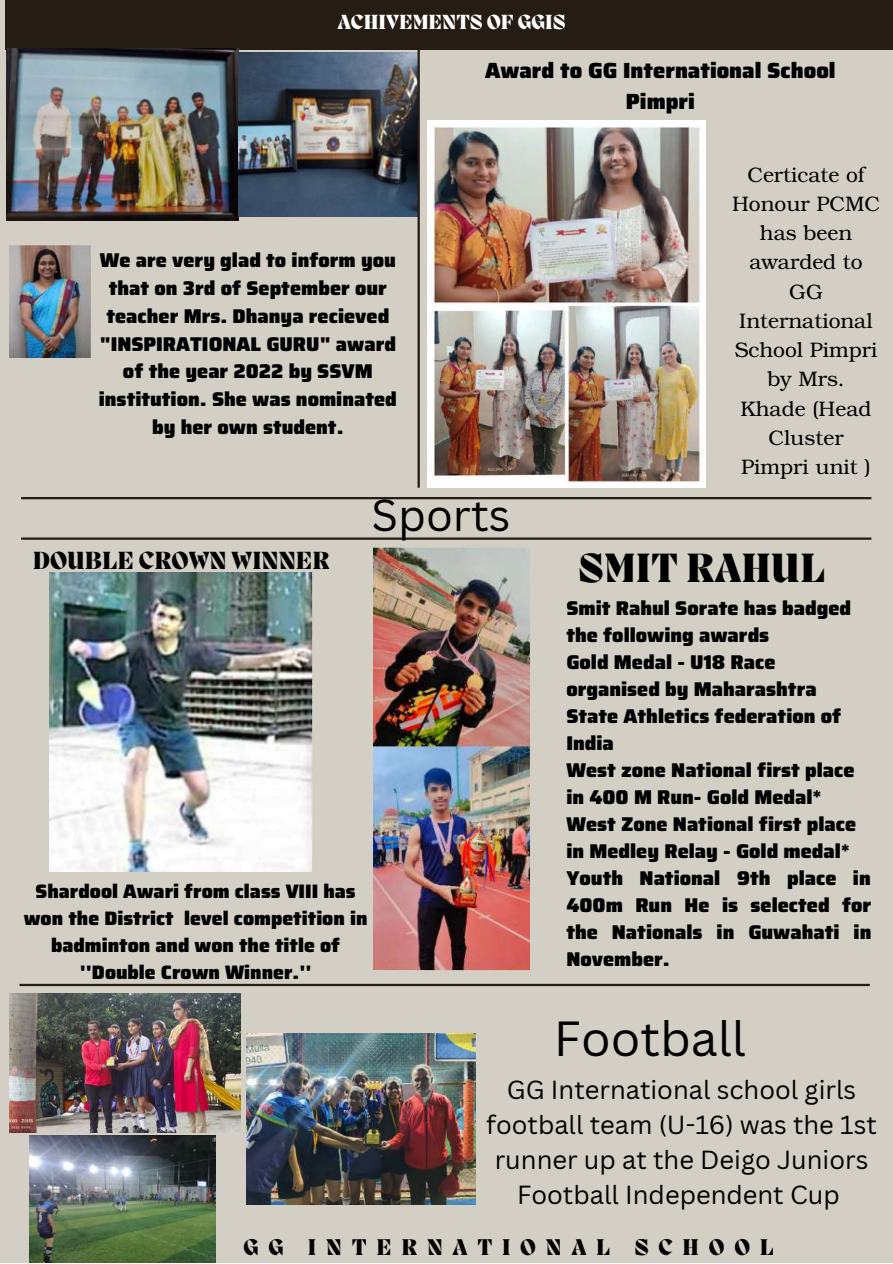
<style>
.page{position:relative;width:893px;height:1264px;background:#fff}
.page>*{position:absolute;margin:0;border:0;box-sizing:border-box;transform-origin:0 0}
.t1{font:48px "Canva Sans";color:#000}
.t2{font:43.5px "Canva Sans";color:#000}
.t3{font:800 42px "Migra";color:#000}
.t4{font:25.5px/34.8px "Canva Sans";color:#000;text-align:center}
.t5{font:800 25.5px "Migra";color:#000}
.t6{font:800 23.4px "Migra";letter-spacing:.42em;color:#000}
.t7{font:900 22.05px/30.3px "Saira";color:#000;text-align:center}
.t8{font:21px/29.2px "Te X Gyre Bonum";color:#000;text-align:center}
.t9{font:800 21px "Migra";color:#fff}
.t10{font:900 19.95px/27px "Saira";color:#000;text-align:center}
.t11{font:900 19.5px/27px "Saira";color:#000;text-align:center}
</style>
<div class="page">
<div style="left:0;top:0;width:892px;height:1262px;background:#d3cfc5"></div>
<div style="left:5px;top:0;width:887px;height:50px;background:#251c14"></div>
<hr style="left:21px;top:497px;width:850px;height:2px;background:#251c14">
<img style="left:7px;top:48px;width:231px;height:172px">
<img style="left:10px;top:245px;width:80px;height:113px">
<img style="left:238px;top:52px;width:179px;height:164px">
<img style="left:50px;top:572px;width:263px;height:299px">
<img style="left:373px;top:544px;width:157px;height:426px">
<hr style="left:21px;top:537px;width:850px;height:2px;background:#251c14">
<hr style="left:417px;top:45px;width:3px;height:442px;background:#251c14">
<img style="left:427px;top:121px;width:278px;height:366px">
<hr style="left:19px;top:983px;width:850px;height:3px;background:#251c14">
<img style="left:10px;top:993px;width:230px;height:139px">
<img style="left:247px;top:1033px;width:228px;height:171px">
<img style="left:29px;top:1135px;width:186px;height:127px">
<p class="t9" style="left:337px;top:12px;width:230px">ACHIVEMENTS OF GGIS</p>
<p class="t10" style="left:99px;top:246px;width:299px;line-height:27.8px">We are very glad to inform you that on 3rd of September our teacher Mrs. Dhanya recieved "INSPIRATIONAL GURU" award of the year 2022 by SSVM institution. She was nominated by her own student.</p>
<p class="t7" style="left:485px;top:55px;width:352px">Award to GG International School<br>Pimpri</p>
<p class="t8" style="left:732px;top:159px;width:149px">Certicate of<br>Honour PCMC has been awarded to<br>GG<br>International<br>School Pimpri by Mrs.<br>Khade (Head<br>Cluster<br>Pimpri unit )</p>
<p class="t5" style="left:33px;top:548px;width:298px">DOUBLE CROWN WINNER</p>
<h2 class="t2" style="left:371px;top:484px;width:140px">Sports</h2>
<p class="t11" style="left:24px;top:877px;width:345px">Shardool Awari from class VIII has won the District level competition in badminton and won the title of ''Double Crown Winner.''</p>
<h3 class="t3" style="left:578px;top:547px;width:248px">SMIT RAHUL</h3>
<p class="t10" style="left:566px;top:594px;width:306px;text-align:left">Smit Rahul Sorate has badged the following awards<br>Gold Medal - U18 Race organised by Maharashtra<br>State Athletics federation of<br>India<br>West zone National first place in 400 M Run- Gold Medal*<br>West Zone National first place in Medley Relay - Gold medal*<br>Youth National 9th place in<br>400m Run He is selected for the Nationals in Guwahati in<br>November.</p>
<h1 class="t1" style="left:554px;top:1004px;width:193px">Football</h1>
<p class="t4" style="left:486px;top:1071px;width:392px">GG International school girls football team (U-16) was the 1st runner up at the Deigo Juniors<br>Football Independent Cup</p>
<p class="t6" style="left:243px;top:1235px;width:532px">GG INTERNATIONAL SCHOOL</p>
</div>
